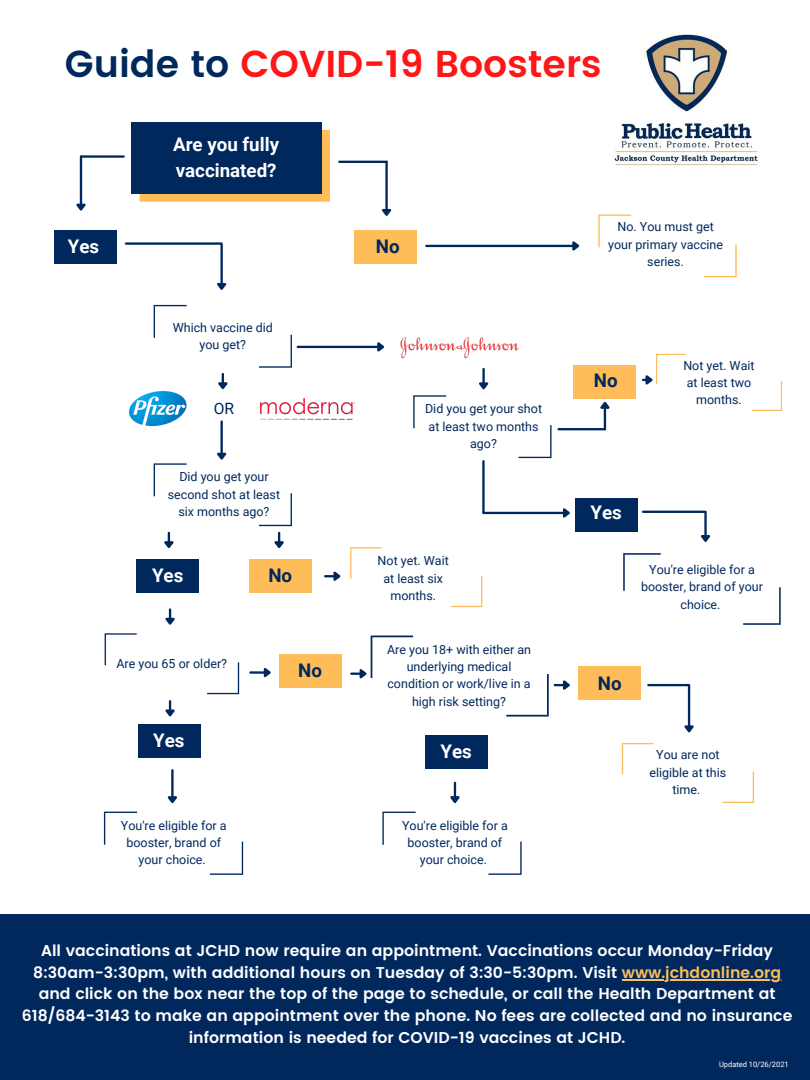
<style>
.page{position:relative;width:810px;height:1080px;background:#fff}
.page>*{position:absolute;margin:0;border:0;box-sizing:border-box;transform-origin:0 0}
.t1{font:600 37.5px "Poppins";color:#ff1616}
.t2{font:700 18.75px/26.2px "Roboto";color:#fff}
.t3{font:700 18.75px "Roboto";color:#00285d}
.t4{font:600 15.62px/21.6px "Poppins";color:#fff;text-align:center}
.t5{font:15.62px "Roboto";color:#00285d}
.t6{font:12.5px/17.4px "Roboto";color:#00285d;text-align:center}
.t7{font:7.5px "Roboto";color:#fff}
.s1{color:#00285d}
.s2{color:#ffbd59}
</style>
<div class="page">
<div style="left:0;top:914px;width:810px;height:166px;background:#00285d"></div>
<svg style="left:140px;top:130px;width:190px;height:72px;background:#ffbe5e"></svg>
<div style="left:132px;top:122px;width:190px;height:72px;background:#00285d"></div>
<div style="left:354px;top:230px;width:63px;height:34px;background:#ffbd59"></div>
<div style="left:55px;top:230px;width:62px;height:34px;background:#00285d"></div>
<svg style="left:598px;top:214px;width:33px;height:33px"></svg>
<svg style="left:704px;top:244px;width:33px;height:33px"></svg>
<svg style="left:154px;top:305px;width:33px;height:33px"></svg>
<svg style="left:259px;top:335px;width:33px;height:33px"></svg>
<img style="left:400px;top:337px;width:119px;height:32px">
<img style="left:261px;top:398px;width:93px;height:21px">
<img style="left:129px;top:391px;width:58px;height:36px">
<svg style="left:413px;top:395px;width:33px;height:33px"></svg>
<svg style="left:519px;top:425px;width:33px;height:33px"></svg>
<hr style="left:426px;top:245px;width:146px;height:2px;background:#00285d">
<svg style="left:570px;top:241px;width:10px;height:10px"></svg>
<hr style="left:298px;top:346px;width:79px;height:2px;background:#00285d">
<svg style="left:375px;top:342px;width:10px;height:10px"></svg>
<svg style="left:479px;top:369px;width:10px;height:21px"></svg>
<svg style="left:218px;top:374px;width:10px;height:16px"></svg>
<hr style="left:385px;top:162px;width:3px;height:47px;background:#00285d">
<svg style="left:382px;top:207px;width:10px;height:9px"></svg>
<hr style="left:80px;top:157px;width:2px;height:47px;background:#00285d">
<svg style="left:76px;top:202px;width:10px;height:9px"></svg>
<hr style="left:339px;top:161px;width:48px;height:2px;background:#00285d">
<hr style="left:81px;top:155px;width:43px;height:3px;background:#00285d">
<hr style="left:220px;top:245px;width:3px;height:38px;background:#00285d">
<svg style="left:217px;top:281px;width:10px;height:9px"></svg>
<hr style="left:126px;top:242px;width:96px;height:3px;background:#00285d">
<div style="left:573px;top:366px;width:63px;height:33px;background:#ffbd59"></div>
<div style="left:575px;top:498px;width:62px;height:34px;background:#00285d"></div>
<hr style="left:483px;top:512px;width:80px;height:2px;background:#00285d">
<svg style="left:561px;top:508px;width:9px;height:10px"></svg>
<hr style="left:604px;top:409px;width:2px;height:20px;background:#00285d">
<svg style="left:600px;top:401px;width:10px;height:10px"></svg>
<svg style="left:623px;top:553px;width:38px;height:38px"></svg>
<svg style="left:743px;top:587px;width:38px;height:38px"></svg>
<hr style="left:704px;top:512px;width:3px;height:23px;background:#00285d">
<svg style="left:701px;top:533px;width:10px;height:9px"></svg>
<svg style="left:154px;top:463px;width:33px;height:33px"></svg>
<svg style="left:259px;top:493px;width:33px;height:33px"></svg>
<hr style="left:220px;top:421px;width:3px;height:32px;background:#00285d">
<svg style="left:217px;top:451px;width:10px;height:9px"></svg>
<svg style="left:752px;top:381px;width:30px;height:30px"></svg>
<svg style="left:643px;top:354px;width:43px;height:31px"></svg>
<hr style="left:643px;top:511px;width:61px;height:2px;background:#00285d">
<hr style="left:482px;top:461px;width:3px;height:52px;background:#00285d">
<hr style="left:559px;top:428px;width:46px;height:2px;background:#00285d">
<div style="left:137px;top:559px;width:62px;height:33px;background:#00285d"></div>
<div style="left:249px;top:559px;width:63px;height:33px;background:#ffbd59"></div>
<svg style="left:164px;top:533px;width:10px;height:15px"></svg>
<svg style="left:274px;top:533px;width:10px;height:16px"></svg>
<svg style="left:105px;top:633px;width:32px;height:32px"></svg>
<svg style="left:207px;top:662px;width:32px;height:32px"></svg>
<svg style="left:165px;top:610px;width:10px;height:15px"></svg>
<svg style="left:350px;top:547px;width:32px;height:32px"></svg>
<svg style="left:451px;top:576px;width:31px;height:31px"></svg>
<svg style="left:325px;top:571px;width:16px;height:10px"></svg>
<div style="left:138px;top:724px;width:62px;height:33px;background:#00285d"></div>
<svg style="left:165px;top:701px;width:10px;height:16px"></svg>
<svg style="left:104px;top:812px;width:33px;height:33px"></svg>
<svg style="left:210px;top:842px;width:33px;height:33px"></svg>
<hr style="left:171px;top:770px;width:3px;height:26px;background:#00285d">
<svg style="left:167px;top:794px;width:10px;height:10px"></svg>
<div style="left:279px;top:655px;width:62px;height:33px;background:#ffbd59"></div>
<hr style="left:250px;top:671px;width:14px;height:3px;background:#00285d">
<svg style="left:262px;top:668px;width:9px;height:10px"></svg>
<svg style="left:506px;top:674px;width:43px;height:43px"></svg>
<div style="left:579px;top:666px;width:62px;height:33px;background:#ffbd59"></div>
<svg style="left:555px;top:680px;width:15px;height:10px"></svg>
<svg style="left:351px;top:636px;width:62px;height:43px"></svg>
<div style="left:425px;top:735px;width:62px;height:34px;background:#00285d"></div>
<svg style="left:450px;top:783px;width:10px;height:21px"></svg>
<svg style="left:622px;top:743px;width:31px;height:31px"></svg>
<svg style="left:723px;top:772px;width:31px;height:31px"></svg>
<hr style="left:688px;top:686px;width:2px;height:39px;background:#00285d">
<svg style="left:684px;top:723px;width:10px;height:10px"></svg>
<hr style="left:648px;top:684px;width:41px;height:2px;background:#00285d">
<img style="left:615px;top:35px;width:143px;height:131px">
<hr style="left:622px;top:979px;width:159px;height:1px;background:#ffbd59">
<svg style="left:382px;top:812px;width:34px;height:33px"></svg>
<svg style="left:488px;top:842px;width:34px;height:33px"></svg>
<p class="t1" style="left:65px;top:43px;width:538px"><span class="s1">Guide to</span> COVID-19 Boosters</p>
<p class="t2" style="left:68px;top:234px;width:33px">Yes</p>
<p class="t2" style="left:173px;top:131px;width:107px">Are you fully vaccinated?</p>
<p class="t6" style="left:173px;top:319px;width:102px">Which vaccine did you get?</p>
<p class="t5" style="left:214px;top:399px;width:22px">OR</p>
<p class="t6" style="left:168px;top:468px;width:114px">Did you get your second shot at least six months ago?</p>
<p class="t2" style="left:152px;top:563px;width:33px">Yes</p>
<p class="t3" style="left:268px;top:565px;width:25px">No</p>
<p class="t6" style="left:117px;top:655px;width:112px">Are you 65 or older?</p>
<p class="t2" style="left:153px;top:727px;width:33px">Yes</p>
<p class="t6" style="left:121px;top:817px;width:107px">You're eligible for a booster, brand of your choice.</p>
<p class="t3" style="left:298px;top:660px;width:25px">No</p>
<p class="t3" style="left:376px;top:236px;width:25px">No</p>
<p class="t6" style="left:425px;top:400px;width:118px">Did you get your shot at least two months ago?</p>
<p class="t6" style="left:378px;top:553px;width:73px">Not yet. Wait at least six months.</p>
<p class="t6" style="left:608px;top:218px;width:116px">No. You must get your primary vaccine series.</p>
<p class="t3" style="left:594px;top:370px;width:25px">No</p>
<p class="t6" style="left:683px;top:357px;width:73px">Not yet. Wait at least two months.</p>
<p class="t2" style="left:590px;top:500px;width:33px">Yes</p>
<p class="t6" style="left:641px;top:561px;width:123px">You're eligible for a booster, brand of your choice.</p>
<p class="t6" style="left:387px;top:641px;width:146px">Are you 18+ with either an underlying medical condition or work/live in a high risk setting?</p>
<p class="t2" style="left:440px;top:739px;width:33px">Yes</p>
<p class="t6" style="left:649px;top:746px;width:78px">You are not eligible at this time.</p>
<p class="t3" style="left:598px;top:673px;width:25px">No</p>
<p class="t6" style="left:402px;top:817px;width:107px">You're eligible for a booster, brand of your choice.</p>
<p class="t4" style="left:22px;top:940px;width:772px">All vaccinations at JCHD now require an appointment. Vaccinations occur Monday-Friday 8:30am-3:30pm, with additional hours on Tuesday of 3:30-5:30pm. Visit <span class="s2">www.jchdonline.org </span>and click on the box near the top of the page to schedule, or call the Health Department at 618/684-3143 to make an appointment over the phone. No fees are collected and no insurance information is needed for COVID-19 vaccines at JCHD.</p>
<p class="t7" style="left:719px;top:1060px;width:71px">Updated 10/26/2021</p>
</div>
